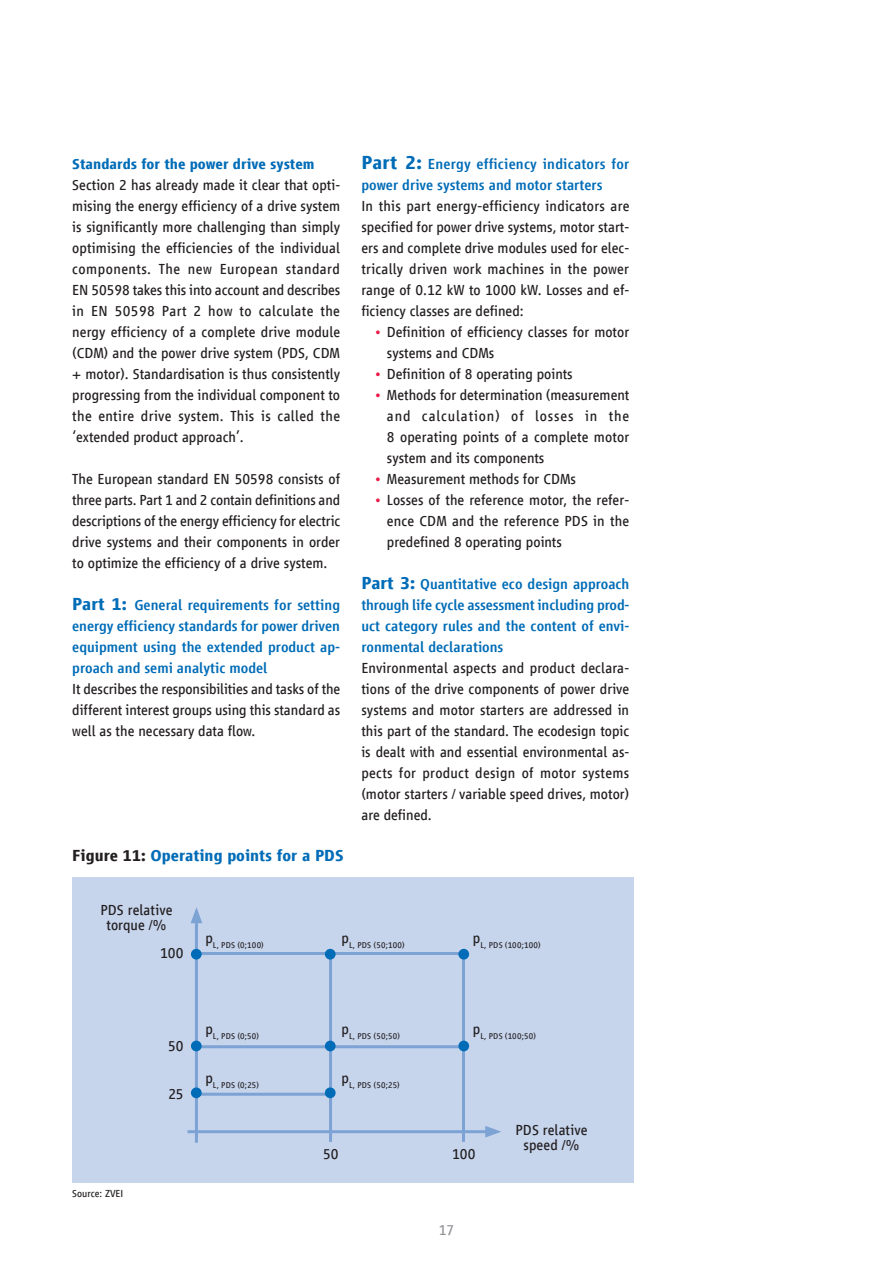
<style>
.page{position:relative;width:893px;height:1263px;background:#fff}
.page>*{position:absolute;margin:0;border:0;box-sizing:border-box;transform-origin:0 0}
.t1{font:700 16.5px "Vialog LT Com";color:#006cb7}
.t2{font:15px/21px "Vialog LT Com";color:#231f20;text-align:justify}
.t3{font:500 15px/21px "Vialog LT Com";color:#006cb7;text-align:justify}
.t4{font:700 15px "Vialog LT Com";color:#006cb7}
.t5{font:15px "Vialog LT Com";color:#939598}
.t6{font:10.5px "Vialog LT Com";color:#231f20}
.t7{font:8.7px "Vialog LT Com";letter-spacing:.025em;color:#231f20}
.s1{font-weight:700;font-size:18px}
.s2{color:#231f20}
.s3{font-weight:700;font-size:19.5px}
.s4{color:#ed1845}
</style>
<div class="page">
<div style="left:72px;top:877px;width:562px;height:306px;background:#c6d4ec"></div>
<hr style="left:195px;top:917px;width:3px;height:226px;background:#7da3d5">
<svg style="left:191px;top:907px;width:11px;height:16px"></svg>
<hr style="left:188px;top:1130px;width:303px;height:3px;background:#7da3d5">
<svg style="left:485px;top:1126px;width:16px;height:11px"></svg>
<hr style="left:462px;top:953px;width:3px;height:189px;background:#7da3d5">
<hr style="left:329px;top:953px;width:3px;height:189px;background:#7da3d5">
<hr style="left:196px;top:952px;width:267px;height:3px;background:#7da3d5">
<hr style="left:196px;top:1045px;width:267px;height:3px;background:#7da3d5">
<hr style="left:196px;top:1093px;width:135px;height:3px;background:#7da3d5">
<div style="left:191px;top:949px;width:11px;height:10px;background:#006cb7;border-radius:50%"></div>
<div style="left:191px;top:1041px;width:11px;height:10px;background:#006cb7;border-radius:50%"></div>
<div style="left:191px;top:1087px;width:11px;height:11px;background:#006cb7;border-radius:50%"></div>
<div style="left:325px;top:949px;width:11px;height:10px;background:#006cb7;border-radius:50%"></div>
<div style="left:325px;top:1041px;width:11px;height:10px;background:#006cb7;border-radius:50%"></div>
<div style="left:325px;top:1087px;width:11px;height:11px;background:#006cb7;border-radius:50%"></div>
<div style="left:458px;top:949px;width:11px;height:10px;background:#006cb7;border-radius:50%"></div>
<div style="left:458px;top:1041px;width:11px;height:10px;background:#006cb7;border-radius:50%"></div>
<p class="t4" style="left:72px;top:156px;width:244px">Standards for the power drive system</p>
<p class="t2" style="left:72px;top:175px;width:270px">Section 2 has already made it clear that opti&shy;mising the energy efficiency of a drive system is significantly more challenging than simply optimising the efficiencies of the individual components. The new European standard EN 50598 takes this into account and describes in EN 50598 Part 2 how to calculate the nergy efficiency of a complete drive module (CDM) and the power drive system (PDS, CDM + motor). Standardisation is thus consistently progressing from the individual component to the entire drive system. This is called the ‘extended product approach’.</p>
<p class="t2" style="left:72px;top:469px;width:270px">The European standard EN 50598 consists of three parts. Part 1 and 2 contain definitions and descriptions of the energy efficiency for electric drive systems and their components in order to optimize the efficiency of a drive system.</p>
<p class="t3" style="left:72px;top:595px;width:269px"><span class="s1">Part 1:</span> General requirements for setting energy efficiency standards for power driven equipment using the extended product ap&shy;proach and semi analytic model</p>
<p class="t2" style="left:72px;top:679px;width:270px">It describes the responsibilities and tasks of the different interest groups using this standard as well as the necessary data flow.</p>
<p class="t1" style="left:72px;top:846px;width:273px"><span class="s2">Figure 11:</span> Operating points for a PDS</p>
<p class="t2" style="left:100px;top:903px;width:73px;line-height:15px;text-align:center">PDS relative torque /%</p>
<p class="t3" style="left:361px;top:154px;width:269px"><span class="s3">Part 2:</span> Energy efficiency indicators for power drive systems and motor starters</p>
<p class="t2" style="left:361px;top:196px;width:269px">In this part energy-efficiency indicators are specified for power drive systems, motor start&shy;ers and complete drive modules used for elec&shy;trically driven work machines in the power range of 0.12 kW to 1000 kW. Losses and ef&shy;ficiency classes are defined:</p>
<p class="t2" style="left:387px;top:322px;width:244px;text-indent:-13px"><span class="s4">•</span> Definition of efficiency classes for motor systems and CDMs</p>
<p class="t2" style="left:374px;top:364px;width:200px"><span class="s4">•</span> Definition of 8 operating points</p>
<p class="t2" style="left:387px;top:385px;width:244px;text-indent:-13px"><span class="s4">•</span> Methods for determination (measurement and calculation) of losses in the 8 operating points of a complete motor system and its components</p>
<p class="t2" style="left:374px;top:469px;width:203px"><span class="s4">•</span> Measurement methods for CDMs</p>
<p class="t2" style="left:387px;top:490px;width:244px;text-indent:-13px"><span class="s4">•</span> Losses of the reference motor, the refer&shy;ence CDM and the reference PDS in the predefined 8 operating points</p>
<p class="t3" style="left:361px;top:574px;width:270px"><span class="s1">Part 3:</span> Quantitative eco design approach through life cycle assessment including prod&shy;uct category rules and the content of envi&shy;ronmental declarations</p>
<p class="t2" style="left:361px;top:658px;width:269px">Environmental aspects and product declara&shy;tions of the drive components of power drive systems and motor starters are addressed in this part of the standard. The ecodesign topic is dealt with and essential environmental as&shy;pects for product design of motor systems (motor starters / variable speed drives, motor) are defined.</p>
<p class="t6" style="left:72px;top:1188px;width:53px">Source: ZVEI</p>
<p class="t2" style="left:160px;top:942px;width:25px">100</p>
<p class="t7" style="left:205px;top:940px;width:60px"><sup>p</sup>L, PDS (0;100)</p>
<p class="t7" style="left:341px;top:940px;width:65px"><sup>p</sup>L, PDS (50;100)</p>
<p class="t7" style="left:473px;top:940px;width:69px"><sup>p</sup>L, PDS (100;100)</p>
<p class="t2" style="left:168px;top:1036px;width:17px">50</p>
<p class="t2" style="left:168px;top:1083px;width:17px">25</p>
<p class="t7" style="left:205px;top:1031px;width:55px"><sup>p</sup>L, PDS (0;50)</p>
<p class="t7" style="left:341px;top:1031px;width:60px"><sup>p</sup>L, PDS (50;50)</p>
<p class="t7" style="left:473px;top:1031px;width:65px"><sup>p</sup>L, PDS (100;50)</p>
<p class="t7" style="left:205px;top:1080px;width:55px"><sup>p</sup>L, PDS (0;25)</p>
<p class="t7" style="left:341px;top:1080px;width:60px"><sup>p</sup>L, PDS (50;25)</p>
<p class="t2" style="left:323px;top:1143px;width:17px">50</p>
<p class="t2" style="left:452px;top:1143px;width:25px">100</p>
<p class="t2" style="left:515px;top:1123px;width:73px;line-height:15px;text-align:center">PDS relative speed /%</p>
<p class="t5" style="left:439px;top:1221px;width:17px">17</p>
</div>
